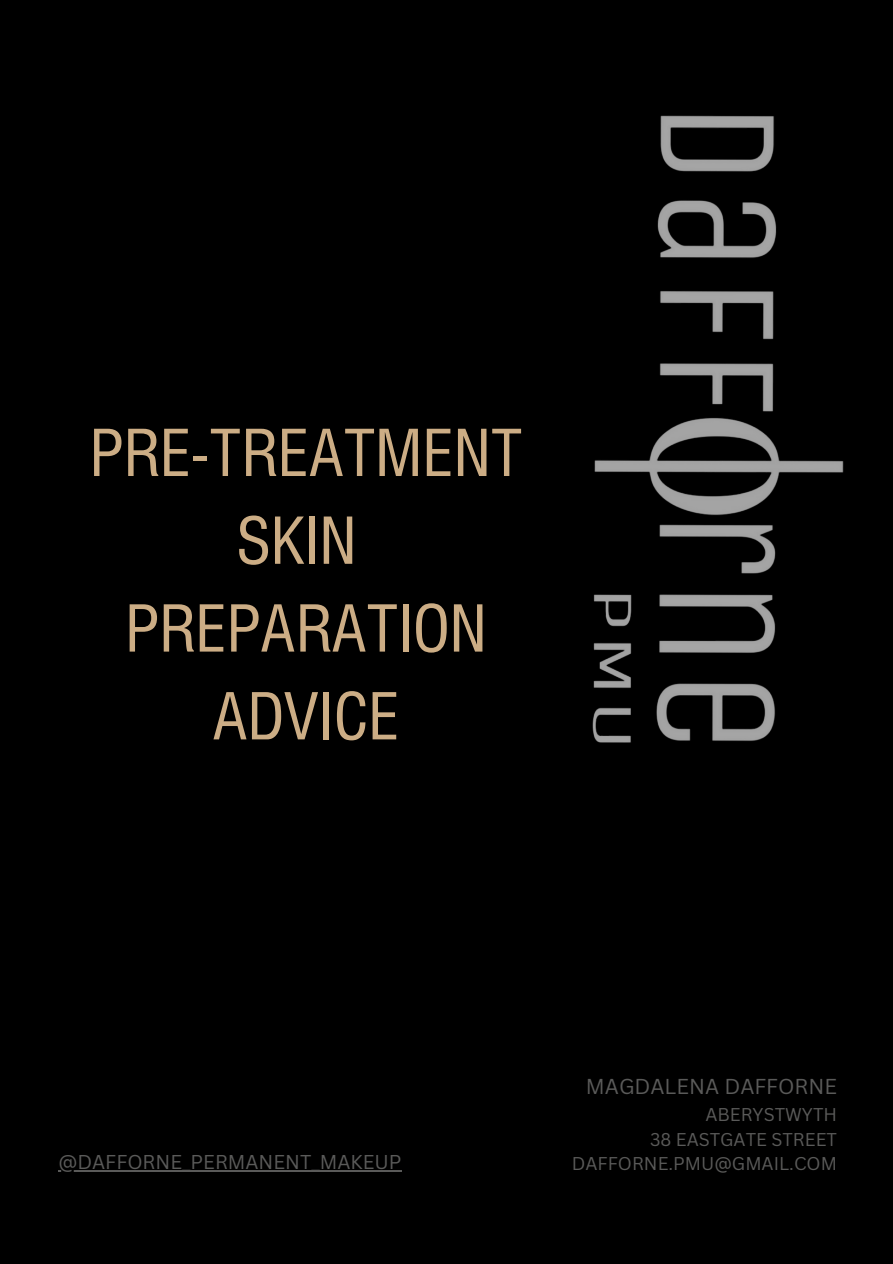
<style>
.page{position:relative;width:893px;height:1264px;background:#fff}
.page>*{position:absolute;margin:0;border:0;box-sizing:border-box;transform-origin:0 0}
.t1{font:condensed 63px/87.8px "AT Triumvirate";color:#ccad85;text-align:center}
.t2{font:21px "Canva Sans";color:#5a5a59}
.t3{font:19.5px "Canva Sans";color:#5a5a59}
.t4{font:18px "Canva Sans";color:#5a5a59}
</style>
<div class="page">
<div style="left:0;top:0;width:892px;height:1263px;background:#000"></div>
<img style="left:592px;top:115px;width:252px;height:628px">
<hr style="left:58px;top:1170px;width:343px;height:1px;background:#5a5a59">
<h1 class="t1" style="left:89px;top:414px;width:434px">PRE-TREATMENT<br>SKIN<br>PREPARATION<br>ADVICE</h1>
<p class="t3" style="left:58px;top:1148px;width:344px">@DAFFORNE_PERMANENT_MAKEUP</p>
<p class="t2" style="left:586px;top:1071px;width:253px">MAGDALENA DAFFORNE</p>
<p class="t4" style="left:705px;top:1101px;width:133px">ABERYSTWYTH</p>
<p class="t4" style="left:650px;top:1126px;width:188px">38 EASTGATE STREET</p>
<p class="t4" style="left:572px;top:1150px;width:266px">DAFFORNE.PMU@GMAIL.COM</p>
</div>
